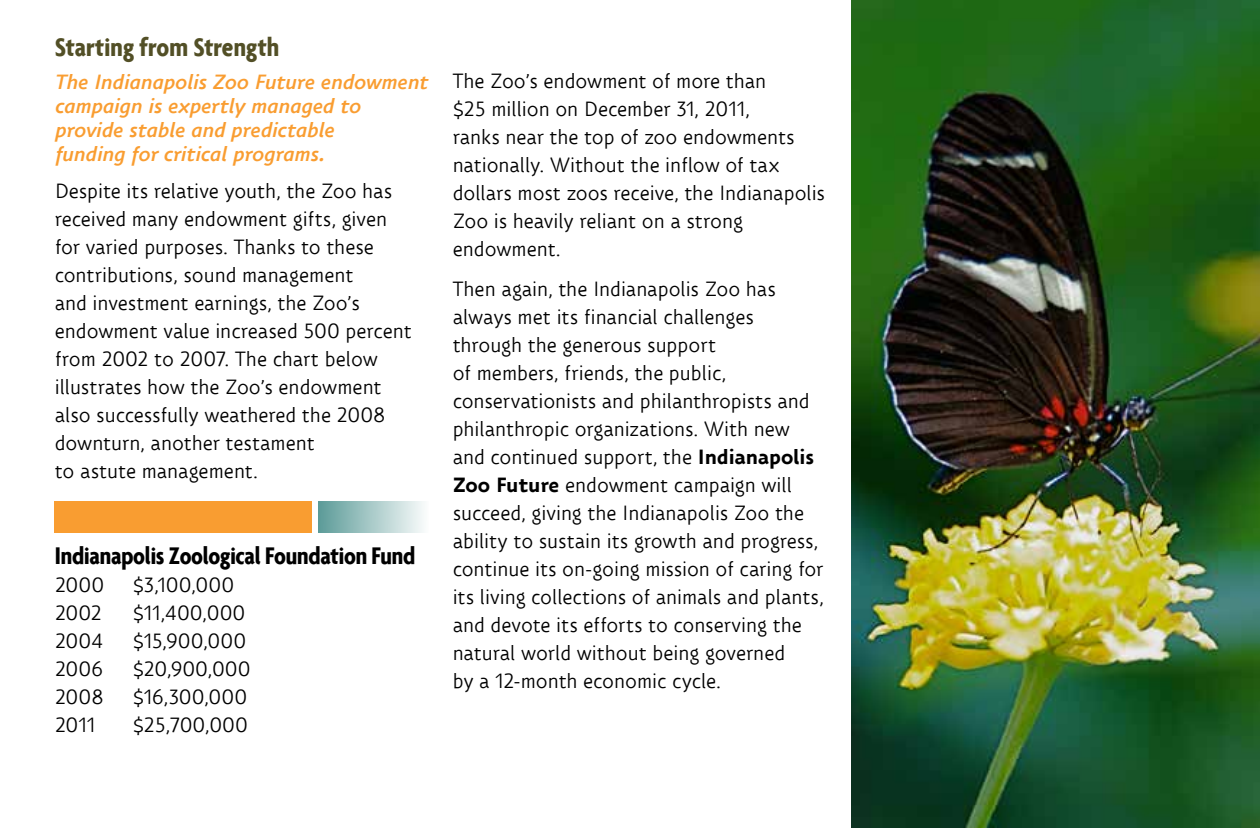
<style>
.page{position:relative;width:1260px;height:828px;background:#fff}
.page>*{position:absolute;margin:0;border:0;box-sizing:border-box;transform-origin:0 0}
.t1{font:700 condensed 28px "Agenda";color:#524f26}
.t2{font:700 condensed 26px "Agenda";letter-spacing:-.01em;color:#000}
.t3{font:20px/28px "Zion Train STD Light";color:#000}
.t4{font:italic 700 20px/24px "Zion Train STD Demi";letter-spacing:-.01em;color:#f99d31}
.s1{font-family:"Zion Train STD";font-weight:700}
</style>
<div class="page">
<div style="left:55px;top:502px;width:257px;height:31px;background:#f99d31"></div>
<div style="left:318px;top:502px;width:110px;height:31px;background:linear-gradient(to right,#5b9b98,#f9fbfb)"></div>
<img style="left:851px;top:0;width:409px;height:828px">
<h1 class="t1" style="left:55px;top:31px;width:226px">Starting from Strength</h1>
<p class="t4" style="left:55px;top:70px;width:375px">The Indianapolis Zoo Future endowment campaign is expertly managed to provide stable and predictable<br>funding for critical programs.</p>
<p class="t3" style="left:55px;top:177px;width:359px">Despite its relative youth, the Zoo has received many endowment gifts, given for varied purposes. Thanks to these contributions, sound management<br>and investment earnings, the Zoo’s endowment value increased 500 percent from 2002 to 2007. The chart below illustrates how the Zoo’s endowment also successfully weathered the 2008 downturn, another testament<br>to astute management.</p>
<h2 class="t2" style="left:55px;top:540px;width:362px">Indianapolis Zoological Foundation Fund</h2>
<p class="t3" style="left:55px;top:571px;width:51px">2000</p>
<p class="t3" style="left:133px;top:571px;width:103px">$3,100,000</p>
<p class="t3" style="left:55px;top:599px;width:49px">2002</p>
<p class="t3" style="left:133px;top:599px;width:114px">$11,400,000</p>
<p class="t3" style="left:55px;top:627px;width:50px">2004</p>
<p class="t3" style="left:133px;top:627px;width:115px">$15,900,000</p>
<p class="t3" style="left:55px;top:655px;width:50px">2006</p>
<p class="t3" style="left:133px;top:655px;width:120px">$20,900,000</p>
<p class="t3" style="left:55px;top:683px;width:51px">2008</p>
<p class="t3" style="left:133px;top:683px;width:116px">$16,300,000</p>
<p class="t3" style="left:55px;top:711px;width:42px">2011</p>
<p class="t3" style="left:133px;top:711px;width:117px">$25,700,000</p>
<p class="t3" style="left:453px;top:67px;width:374px">The Zoo’s endowment of more than<br>$25 million on December 31, 2011,<br>ranks near the top of zoo endowments nationally. Without the inflow of tax dollars most zoos receive, the Indianapolis<br>Zoo is heavily reliant on a strong endowment.</p>
<p class="t3" style="left:453px;top:275px;width:373px">Then again, the Indianapolis Zoo has always met its financial challenges through the generous support<br>of members, friends, the public, conservationists and philanthropists and philanthropic organizations. With new and continued support, the <span class="s1">Indianapolis Zoo Future</span> endowment campaign will succeed, giving the Indianapolis Zoo the ability to sustain its growth and progress, continue its on-going mission of caring for its living collections of animals and plants, and devote its efforts to conserving the natural world without being governed<br>by a 12-month economic cycle.</p>
</div>
